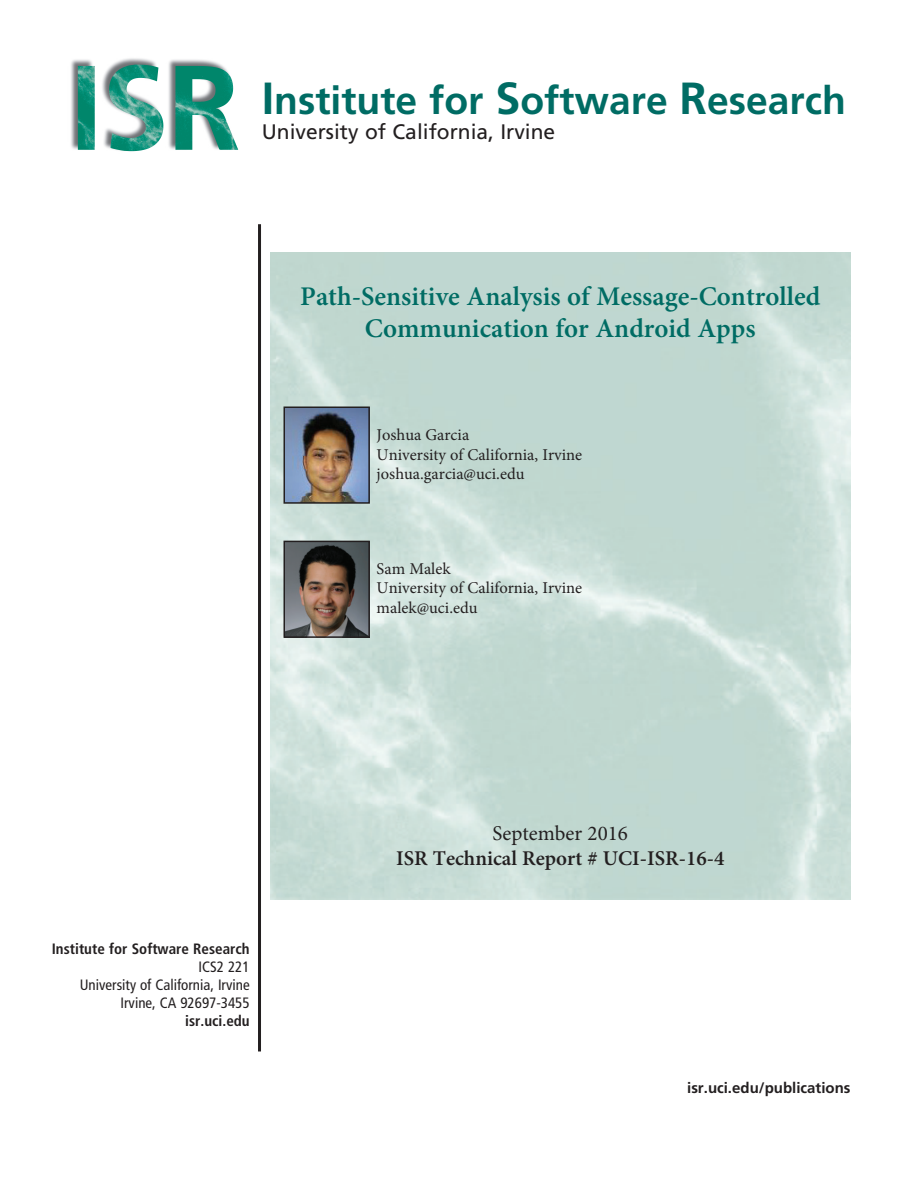
<style>
.page{position:relative;width:918px;height:1188px;background:#fff}
.page>*{position:absolute;margin:0;border:0;box-sizing:border-box;transform-origin:0 0}
.t1{font:700 39px "Frutiger LT Std";color:#006c64}
.t2{font:600 27px/32.4px "Minion Pro";color:#006c64;text-align:center}
.t3{font:600 21px "Minion Pro";color:#231f20}
.t4{font:21px "Frutiger LT Std";color:#231f20}
.t5{font:21px "Minion Pro";color:#231f20}
.t6{font:16.5px/19.8px "Minion Pro";color:#231f20}
.t7{font:condensed 15px/18px "Frutiger LT Std";color:#231f20;text-align:right}
.t8{font:700 condensed 15px "Frutiger LT Std";color:#231f20}
.t9{font:700 15px "Frutiger LT Std";color:#231f20}
.s1{font-size:45px}
</style>
<div class="page">
<img style="left:71px;top:58px;width:168px;height:94px">
<img style="left:78px;top:65px;width:160px;height:86px">
<img style="left:287px;top:409px;width:80px;height:92px">
<div style="left:284px;top:406px;width:86px;height:98px;border:2px solid #231f20"></div>
<hr style="left:258px;top:224px;width:3px;height:827px;background:#231f20">
<img style="left:287px;top:544px;width:80px;height:91px">
<div style="left:284px;top:541px;width:86px;height:97px;border:2px solid #231f20"></div>
<h1 class="t1" style="left:262px;top:77px;width:586px"><span class="s1">I</span>nstitute for <span class="s1">S</span>oftware <span class="s1">R</span>esearch</h1>
<p class="t4" style="left:262px;top:120px;width:295px">University of California, Irvine</p>
<h2 class="t2" style="left:300px;top:280px;width:522px">Path-Sensitive Analysis of Message-Controlled<br>Communication for Android Apps</h2>
<p class="t6" style="left:377px;top:425px;width:207px">Joshua Garcia<br>University of California, Irvine joshua.garcia@uci.edu</p>
<p class="t6" style="left:377px;top:558px;width:207px">Sam Malek<br>University of California, Irvine malek@uci.edu</p>
<p class="t8" style="left:52px;top:940px;width:199px">Institute for Software Research</p>
<p class="t7" style="left:80px;top:958px;width:171px">ICS2 221<br>University of California, Irvine<br>Irvine, CA 92697-3455</p>
<p class="t8" style="left:185px;top:1012px;width:66px">isr.uci.edu</p>
<p class="t5" style="left:493px;top:819px;width:137px">September 2016</p>
<p class="t3" style="left:396px;top:843px;width:330px">ISR Technical Report # UCI-ISR-16-4</p>
<p class="t9" style="left:687px;top:1079px;width:165px">isr.uci.edu/publications</p>
</div>
